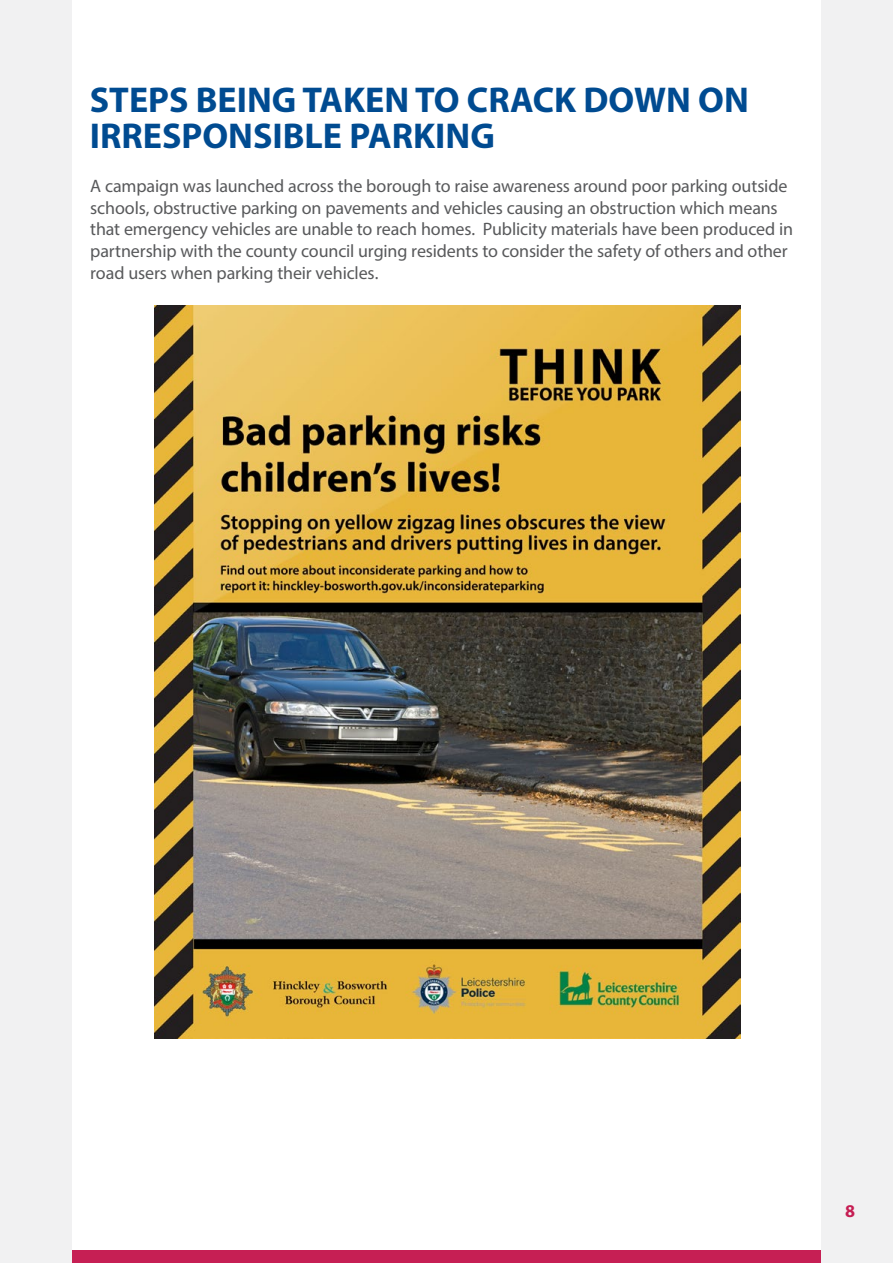
<style>
.page{position:relative;width:893px;height:1263px;background:#f1f1f2}
.page>*{position:absolute;margin:0;border:0;box-sizing:border-box;transform-origin:0 0}
.t1{font:700 36px/36px "Myriad Pro";color:#004b91}
.t2{font:18px/21.6px "Myriad Pro";letter-spacing:-.01em;color:#58595b}
.t3{font:700 18px "Myriad Pro";color:#c61f54}
</style>
<div class="page">
<div style="left:72px;top:0;width:749px;height:1263px;background:#fff"></div>
<div style="left:73px;top:1251px;width:748px;height:12px;background:#c61f54"></div>
<img style="left:154px;top:305px;width:587px;height:734px">
<h2 class="t1" style="left:90px;top:82px;width:661px">STEPS BEING TAKEN TO CRACK DOWN ON<br>IRRESPONSIBLE PARKING</h2>
<p class="t2" style="left:90px;top:175px;width:704px">A campaign was launched across the borough to raise awareness around poor parking outside schools, obstructive parking on pavements and vehicles causing an obstruction which means that emergency vehicles are unable to reach homes. Publicity materials have been produced in partnership with the county council urging residents to consider the safety of others and other road users when parking their vehicles.</p>
<p class="t3" style="left:845px;top:1201px;width:11px">8</p>
</div>
